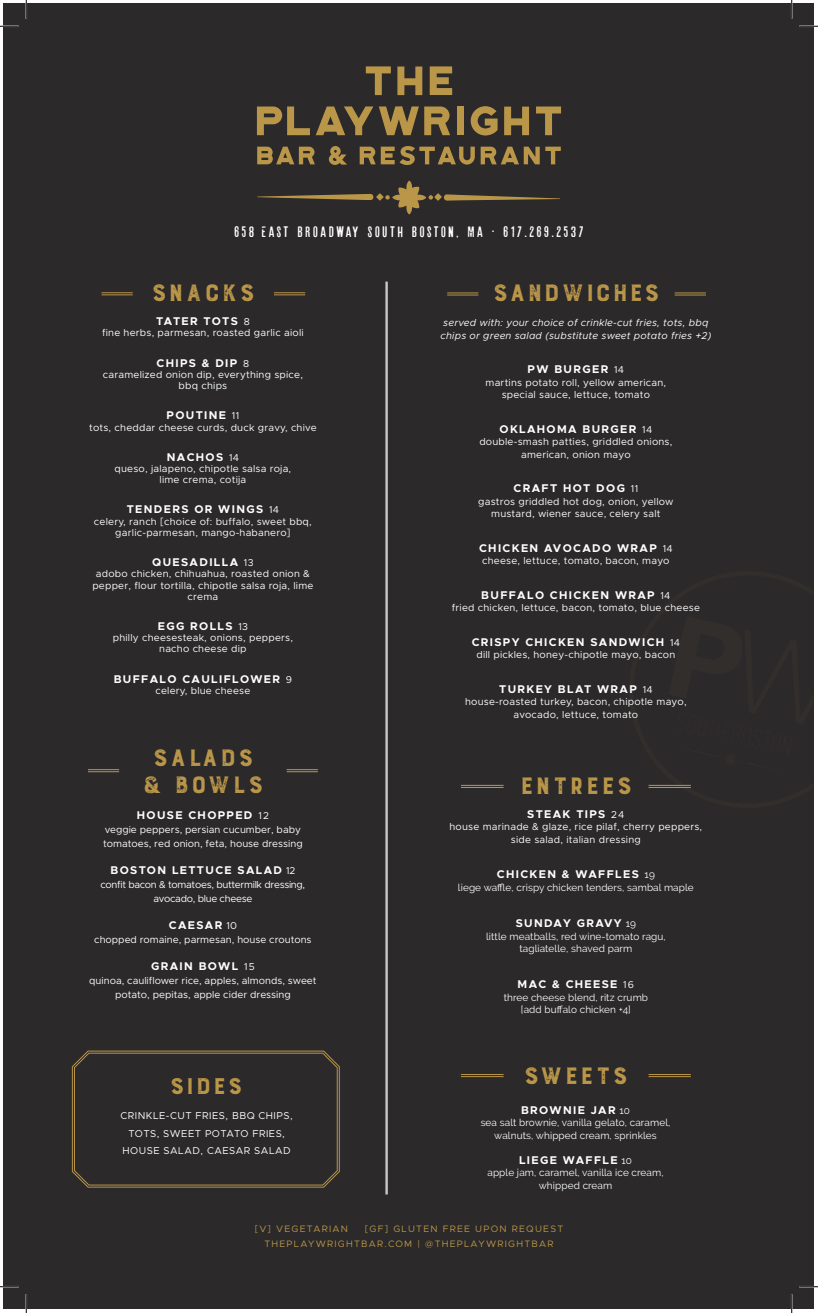
<style>
.page{position:relative;width:818px;height:1313px;background:#fff}
.page>*{position:absolute;margin:0;border:0;box-sizing:border-box;transform-origin:0 0}
.t1{font:700 31.25px/26.2px "Burford Rustic";letter-spacing:.03em;color:#ba9649;text-align:center}
.t2{font:700 31.25px "Burford Rustic";letter-spacing:.01em;color:#ba9649}
.t3{font:700 30px "Burford Rustic";color:#ba9649}
.t4{font:15px "Astoundingnews";letter-spacing:.17em;color:#fff}
.t5{font:700 11.25px "Metropolis";letter-spacing:.12em;color:#fff}
.t6{font:10px/11.2px "Metropolis";letter-spacing:.02em;color:#fff;text-align:center}
.t7{font:10px/12.5px "Raleway";letter-spacing:.01em;color:#fff;text-align:center}
.t8{font:10px/13.8px "Metropolis";color:#fff}
.t9{font:italic 10px/12.5px "Metropolis";letter-spacing:.02em;color:#fff}
.t10{font:10px/17.5px "Metropolis";letter-spacing:.05em;color:#fff;text-align:center}
.t11{font:10px/13.8px "Metropolis";letter-spacing:-.03em;color:#fff;text-align:center}
.t12{font:9.38px "Metropolis";letter-spacing:.13em;color:#ba9649}
.s1{font-weight:400;font-size:10px}
.s2{font-family:"Raleway";font-weight:400;font-size:10px}
</style>
<div class="page">
<div style="left:4px;top:4px;width:810px;height:1305px;background:#2b292a"></div>
<svg style="left:366px;top:66px;width:25px;height:29px"></svg>
<svg style="left:397px;top:66px;width:25px;height:29px"></svg>
<svg style="left:429px;top:66px;width:23px;height:29px"></svg>
<svg style="left:257px;top:106px;width:53px;height:29px"></svg>
<svg style="left:316px;top:106px;width:57px;height:29px"></svg>
<svg style="left:379px;top:106px;width:71px;height:29px"></svg>
<div style="left:456px;top:106px;width:7px;height:29px;background:#ba9649"></div>
<svg style="left:470px;top:106px;width:27px;height:29px"></svg>
<svg style="left:504px;top:107px;width:25px;height:28px"></svg>
<svg style="left:536px;top:106px;width:25px;height:29px"></svg>
<svg style="left:257px;top:147px;width:58px;height:17px"></svg>
<svg style="left:329px;top:146px;width:18px;height:19px"></svg>
<svg style="left:359px;top:147px;width:16px;height:17px"></svg>
<svg style="left:381px;top:146px;width:158px;height:19px"></svg>
<svg style="left:545px;top:147px;width:15px;height:17px"></svg>
<svg style="left:444px;top:194px;width:116px;height:7px"></svg>
<svg style="left:257px;top:194px;width:116px;height:6px"></svg>
<svg style="left:376px;top:193px;width:8px;height:8px"></svg>
<svg style="left:434px;top:193px;width:8px;height:8px"></svg>
<svg style="left:385px;top:180px;width:48px;height:35px"></svg>
<hr style="left:387px;top:282px;width:1px;height:912px;background:#fff">
<hr style="left:386px;top:282px;width:1px;height:912px;background:#fff">
<hr style="left:274px;top:295px;width:31px;height:1px;background:#ba9649">
<hr style="left:274px;top:292px;width:31px;height:1px;background:#ba9649">
<hr style="left:101px;top:295px;width:32px;height:1px;background:#ba9649">
<hr style="left:101px;top:292px;width:32px;height:1px;background:#ba9649">
<hr style="left:648px;top:787px;width:42px;height:1px;background:#ba9649">
<hr style="left:648px;top:785px;width:42px;height:1px;background:#ba9649">
<hr style="left:461px;top:787px;width:42px;height:1px;background:#ba9649">
<hr style="left:461px;top:785px;width:42px;height:1px;background:#ba9649">
<hr style="left:286px;top:771px;width:32px;height:1px;background:#ba9649">
<hr style="left:286px;top:769px;width:32px;height:1px;background:#ba9649">
<hr style="left:88px;top:771px;width:31px;height:1px;background:#ba9649">
<hr style="left:88px;top:769px;width:31px;height:1px;background:#ba9649">
<hr style="left:674px;top:295px;width:31px;height:1px;background:#ba9649">
<hr style="left:674px;top:293px;width:31px;height:1px;background:#ba9649">
<hr style="left:447px;top:295px;width:31px;height:1px;background:#ba9649">
<hr style="left:447px;top:293px;width:31px;height:1px;background:#ba9649">
<svg style="left:72px;top:1050px;width:268px;height:137px"></svg>
<div style="left:74px;top:1053px;width:263px;height:132px;border:1px solid #ba9649;border-radius:14px"></div>
<hr style="left:648px;top:1076px;width:42px;height:1px;background:#ba9649">
<hr style="left:648px;top:1074px;width:42px;height:1px;background:#ba9649">
<hr style="left:461px;top:1076px;width:42px;height:1px;background:#ba9649">
<hr style="left:461px;top:1074px;width:42px;height:1px;background:#ba9649">
<svg style="left:0;top:25px;width:19px;height:2px"></svg>
<svg style="left:799px;top:25px;width:19px;height:2px"></svg>
<svg style="left:0;top:1285px;width:19px;height:2px"></svg>
<svg style="left:799px;top:1286px;width:19px;height:1px"></svg>
<svg style="left:25px;top:0;width:2px;height:19px"></svg>
<svg style="left:25px;top:1294px;width:2px;height:18px"></svg>
<svg style="left:790px;top:0;width:2px;height:19px"></svg>
<svg style="left:791px;top:1294px;width:1px;height:18px"></svg>
<h3 class="t4" style="left:234px;top:225px;width:350px">658 EAST BROADWAY SOUTH BOSTON, MA . 617.269.2537</h3>
<h1 class="t1" style="left:151px;top:281px;width:106px">SNACKS</h1>
<p class="t5" style="left:156px;top:314px;width:95px">TATER TOTS <span class="s1">8</span></p>
<p class="t6" style="left:102px;top:327px;width:203px">fine herbs, parmesan, roasted garlic aioli</p>
<p class="t5" style="left:157px;top:355px;width:94px">CHIPS &amp; DIP <span class="s1">8</span></p>
<p class="t6" style="left:103px;top:369px;width:202px">caramelized onion dip, everything spice, bbq chips</p>
<p class="t5" style="left:167px;top:408px;width:74px">POUTINE <span class="s1">11</span></p>
<p class="t6" style="left:89px;top:421px;width:229px">tots, cheddar cheese curds, duck gravy, chive</p>
<p class="t5" style="left:167px;top:450px;width:74px">NACHOS <span class="s1">14</span></p>
<p class="t6" style="left:114px;top:463px;width:178px">queso, jalapeno, chipotle salsa roja, lime crema, cotija</p>
<p class="t5" style="left:127px;top:502px;width:154px">TENDERS OR WINGS <span class="s1">14</span></p>
<p class="t6" style="left:94px;top:515px;width:219px">celery, ranch [choice of: buffalo, sweet bbq, garlic-parmesan, mango-habanero]</p>
<p class="t5" style="left:152px;top:555px;width:103px">QUESADILLA <span class="s1">13</span></p>
<p class="t6" style="left:92px;top:568px;width:223px">adobo chicken, chihuahua, roasted onion &amp; pepper, flour tortilla, chipotle salsa roja, lime crema</p>
<p class="t5" style="left:158px;top:619px;width:92px">EGG ROLLS <span class="s1">13</span></p>
<p class="t6" style="left:113px;top:632px;width:182px">philly cheesesteak, onions, peppers, nacho cheese dip</p>
<p class="t5" style="left:114px;top:671px;width:180px">BUFFALO CAULIFLOWER <span class="s1">9</span></p>
<p class="t6" style="left:155px;top:685px;width:96px">celery, blue cheese</p>
<h1 class="t1" style="left:142px;top:746px;width:123px">salads &amp; BOWLS</h1>
<p class="t5" style="left:137px;top:808px;width:134px">HOUSE CHOPPED <span class="s1">12</span></p>
<p class="t8" style="left:103px;top:822px;width:201px">veggie peppers, persian cucumber, baby tomatoes, red onion, feta, house dressing</p>
<p class="t5" style="left:111px;top:863px;width:186px">BOSTON LETTUCE SALAD <span class="s1">12</span></p>
<p class="t11" style="left:101px;top:877px;width:206px">confit bacon &amp; tomatoes, buttermilk dressing, avocado, blue cheese</p>
<p class="t5" style="left:169px;top:918px;width:70px">CAESAR <span class="s1">10</span></p>
<p class="t8" style="left:94px;top:932px;width:219px">chopped romaine, parmesan, house croutons</p>
<p class="t5" style="left:151px;top:959px;width:105px">GRAIN BOWL <span class="s1">15</span></p>
<p class="t8" style="left:89px;top:973px;width:229px;text-align:center">quinoa, cauliflower rice, apples, almonds, sweet potato, pepitas, apple cider dressing</p>
<h2 class="t3" style="left:169px;top:1070px;width:58px">Sides</h2>
<p class="t10" style="left:121px;top:1107px;width:174px">CRINKLE-CUT FRIES, BBQ CHIPS,<br>TOTS, SWEET POTATO FRIES,<br>HOUSE SALAD, CAESAR SALAD</p>
<h1 class="t2" style="left:492px;top:277px;width:151px">sandwiches</h1>
<p class="t9" style="left:440px;top:317px;width:272px">served with: your choice of crinkle-cut fries, tots, bbq chips or green salad (substitute sweet potato fries +2)</p>
<p class="t5" style="left:527px;top:362px;width:98px">PW BURGER <span class="s1">14</span></p>
<p class="t6" style="left:485px;top:376px;width:182px;line-height:12.5px">martins potato roll, yellow american, special sauce, lettuce, tomato</p>
<p class="t5" style="left:499px;top:422px;width:154px">OKLAHOMA BURGER <span class="s1">14</span></p>
<p class="t6" style="left:479px;top:435px;width:194px;line-height:12.5px">double-smash patties, griddled onions, american, onion mayo</p>
<p class="t5" style="left:513px;top:481px;width:126px">CRAFT HOT DOG <span class="s1">11</span></p>
<p class="t6" style="left:478px;top:495px;width:197px;line-height:12.5px">gastros griddled hot dog, onion, yellow mustard, wiener sauce, celery salt</p>
<p class="t5" style="left:479px;top:541px;width:195px">CHICKEN AVOCADO WRAP <span class="s1">14</span></p>
<p class="t6" style="left:482px;top:555px;width:189px">cheese, lettuce, tomato, bacon, mayo</p>
<p class="t5" style="left:481px;top:587px;width:191px">BUFFALO CHICKEN WRAP <span class="s1">14</span></p>
<p class="t6" style="left:452px;top:602px;width:249px">fried chicken, lettuce, bacon, tomato, blue cheese</p>
<p class="t5" style="left:471px;top:634px;width:210px">CRISPY CHICKEN SANDWICH <span class="s1">14</span></p>
<p class="t6" style="left:476px;top:649px;width:200px">dill pickles, honey-chipotle mayo, bacon</p>
<p class="t5" style="left:499px;top:681px;width:155px">TURKEY BLAT WRAP <span class="s1">14</span></p>
<p class="t6" style="left:465px;top:695px;width:223px;line-height:12.5px">house-roasted turkey, bacon, chipotle mayo, avocado, lettuce, tomato</p>
<h1 class="t1" style="left:519px;top:773px;width:114px">ENTREES</h1>
<p class="t5" style="left:527px;top:807px;width:99px">STEAK TIPS <span class="s1">24</span></p>
<p class="t6" style="left:449px;top:820px;width:254px;line-height:12.5px">house marinade &amp; glaze, rice pilaf, cherry peppers, side salad, italian dressing</p>
<p class="t5" style="left:497px;top:867px;width:159px">CHICKEN &amp; WAFFLES <span class="s2">19</span></p>
<p class="t7" style="left:458px;top:881px;width:237px">liege waffle, crispy chicken tenders, sambal maple</p>
<p class="t5" style="left:515px;top:916px;width:122px">SUNDAY GRAVY <span class="s2">19</span></p>
<p class="t7" style="left:486px;top:929px;width:181px">little meatballs, red wine-tomato ragu, tagliatelle, shaved parm</p>
<p class="t5" style="left:517px;top:977px;width:118px">MAC &amp; CHEESE <span class="s1">16</span></p>
<p class="t7" style="left:503px;top:991px;width:146px">three cheese blend, ritz crumb [add buffalo chicken +4]</p>
<h1 class="t1" style="left:523px;top:1063px;width:106px">SWEETS</h1>
<p class="t5" style="left:521px;top:1102px;width:110px">BROWNIE JAR <span class="s2">10</span></p>
<p class="t7" style="left:480px;top:1116px;width:191px">sea salt brownie, vanilla gelato, caramel, walnuts, whipped cream, sprinkles</p>
<p class="t5" style="left:519px;top:1152px;width:114px">LIEGE WAFFLE <span class="s2">10</span></p>
<p class="t7" style="left:487px;top:1166px;width:178px">apple jam, caramel, vanilla ice cream, whipped cream</p>
<p class="t12" style="left:255px;top:1223px;width:95px">[V] VEGETARIAN</p>
<p class="t12" style="left:365px;top:1223px;width:200px">[GF] GLUTEN FREE UPON REQUEST</p>
<p class="t12" style="left:264px;top:1238px;width:290px">THEPLAYWRIGHTBAR.COM | @THEPLAYWRIGHTBAR</p>
</div>
